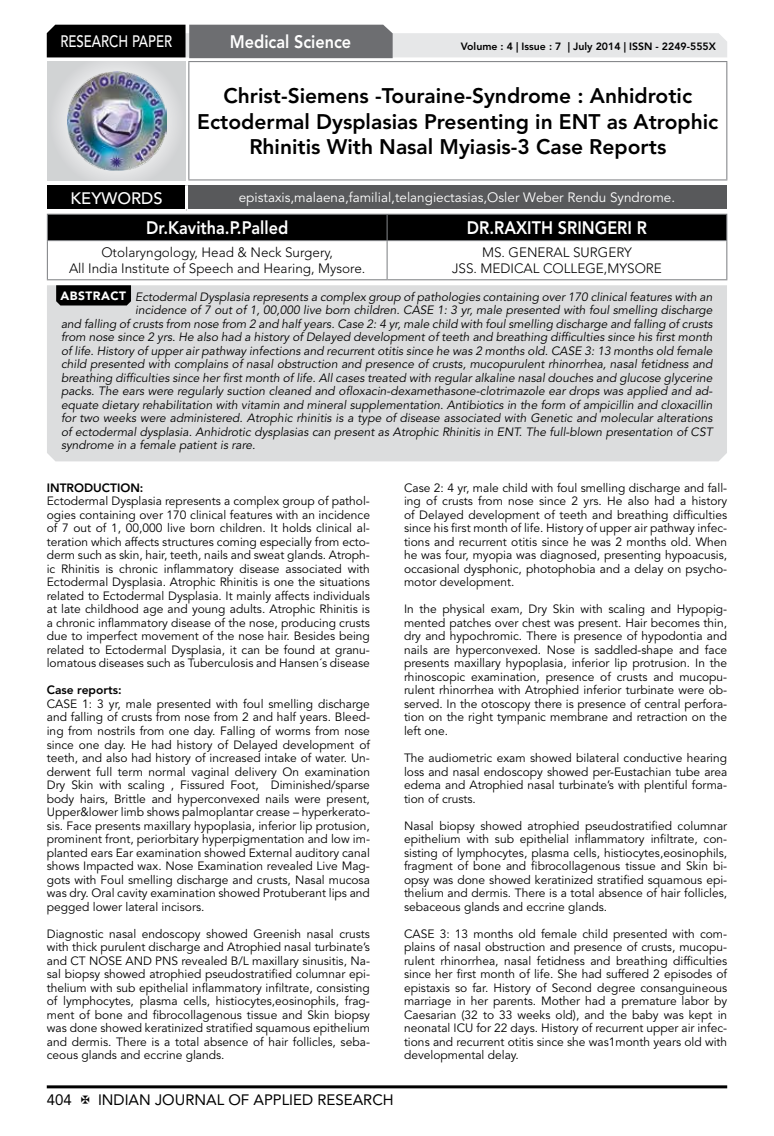
<style>
.page{position:relative;width:774px;height:1136px;background:#fff}
.page>*{position:absolute;margin:0;border:0;box-sizing:border-box;transform-origin:0 0}
.t1{font:800 21px/25.2px "Avenir LT Std";color:#000;text-align:center}
.t2{font:800 18px "Avenir LT Std";color:#fff;scale:.9 1}
.t3{font:500 16.5px "Avenir LT Std";color:#fff;scale:.8 1}
.t4{font:500 16.5px "Avenir LT Std";color:#fff}
.t5{font:15px "Avenir LT Std";color:#000}
.t6{font:300 13.5px/16.2px "Avenir LT Std";color:#000;text-align:center}
.t7{font:13.5px "Avenir LT Std";color:#fff}
.t8{font:12px/13.5px "Avenir LT Std";color:#000;text-align:justify}
.t9{font:italic 12px "Avenir LT Std";color:#000}
.t10{font:800 12px "Avenir LT Std";color:#000}
.t11{font:800 10.5px "Avenir LT Std";color:#000}
.s1{font-weight:900;font-style:normal;color:#fff}
</style>
<div class="page">
<hr style="left:47px;top:1085px;width:680px;height:3px;background:#000">
<div style="left:48px;top:62px;width:137px;height:118px;background:linear-gradient(to right,#d9dadb,#d9dadb)"></div>
<img style="left:68px;top:71px;width:99px;height:100px">
<svg style="left:47px;top:25px;width:680px;height:33px;background:#979899"></svg>
<hr style="left:188px;top:61px;width:539px;height:1px;background:#808285">
<hr style="left:188px;top:62px;width:1px;height:117px;background:#808285">
<hr style="left:726px;top:62px;width:1px;height:117px;background:#808285">
<hr style="left:188px;top:179px;width:539px;height:1px;background:#808285">
<div style="left:47px;top:214px;width:680px;height:26px;background:#000"></div>
<hr style="left:47px;top:240px;width:340px;height:1px;background:#808285">
<hr style="left:47px;top:241px;width:1px;height:38px;background:#808285">
<hr style="left:387px;top:240px;width:340px;height:1px;background:#808285">
<hr style="left:387px;top:241px;width:1px;height:38px;background:#808285">
<hr style="left:726px;top:241px;width:1px;height:38px;background:#808285">
<hr style="left:47px;top:279px;width:340px;height:1px;background:#808285">
<hr style="left:387px;top:279px;width:340px;height:1px;background:#808285">
<div style="left:47px;top:185px;width:139px;height:25px;background:#000"></div>
<div style="left:186px;top:185px;width:541px;height:25px;background:#58595b"></div>
<hr style="left:185px;top:185px;width:3px;height:24px;background:#fff">
<hr style="left:47px;top:209px;width:139px;height:3px;background:#fff">
<hr style="left:186px;top:209px;width:541px;height:3px;background:#fff">
<div style="left:47px;top:285px;width:680px;height:176px;background:#dcddde"></div>
<svg style="left:56px;top:285px;width:75px;height:20px"></svg>
<h3 class="t3" style="left:60px;top:32px;width:139px">RESEARCH PAPER</h3>
<h2 class="t2" style="left:230px;top:31px;width:136px">Medical Science</h2>
<p class="t11" style="left:461px;top:41px;width:257px">Volume : 4 | Issue : 7 | July 2014 | ISSN - 2249-555X</p>
<h1 class="t1" style="left:197px;top:84px;width:523px">Christ-Siemens -Touraine-Syndrome : Anhidrotic<br>Ectodermal Dysplasias Presenting in Ent as Atrophic<br>Rhinitis With N asal Myiasis-3 Case Reports</h1>
<h3 class="t4" style="left:71px;top:189px;width:94px">KEYWORDS</h3>
<p class="t7" style="left:239px;top:189px;width:438px">epistaxis,malaena,familial,telangiectasias,Osler Weber Rendu Syndrome.</p>
<h2 class="t2" style="left:146px;top:217px;width:159px">Dr.Kavitha.P.Palled</h2>
<h2 class="t2" style="left:467px;top:217px;width:202px">DR.RAXITH SRINGERI R</h2>
<p class="t6" style="left:69px;top:244px;width:298px">Otolaryngology, Head &amp; Neck Surgery,<br>All India Institute of Speech and Hearing, Mysore.</p>
<p class="t6" style="left:452px;top:244px;width:211px">MS. GENERAL SURGERY<br>JSS. MEDICAL COLLEGE,MYSORE</p>
<p class="t9" style="left:60px;top:290px;width:653px"><span class="s1">ABSTRACT</span> Ectodermal Dysplasia represents a complex group of pathologies containing over 170 clinical features with an</p>
<p class="t9" style="left:135px;top:303px;width:579px">incidence of 7 out of 1, 00,000 live born children. CASE 1: 3 yr, male presented with foul smelling discharge</p>
<p class="t9" style="left:61px;top:317px;width:653px">and falling of crusts from nose from 2 and half years. Case 2: 4 yr, male child with foul smelling discharge and falling of crusts</p>
<p class="t9" style="left:61px;top:330px;width:653px">from nose since 2 yrs. He also had a history of Delayed development of teeth and breathing difficulties since his first month</p>
<p class="t9" style="left:61px;top:344px;width:653px">of life. History of upper air pathway infections and recurrent otitis since he was 2 months old. CASE 3: 13 months old female</p>
<p class="t9" style="left:61px;top:357px;width:653px">child presented with complains of nasal obstruction and presence of crusts, mucopurulent rhinorrhea, nasal fetidness and</p>
<p class="t9" style="left:61px;top:371px;width:653px">breathing difficulties since her first month of life. All cases treated with regular alkaline nasal douches and glucose glycerine</p>
<p class="t9" style="left:61px;top:384px;width:653px">packs. The ears were regularly suction cleaned and ofloxacin-dexamethasone-clotrimazole ear drops was applied and ad-</p>
<p class="t9" style="left:61px;top:398px;width:653px">equate dietary rehabilitation with vitamin and mineral supplementation. Antibiotics in the form of ampicillin and cloxacillin</p>
<p class="t9" style="left:61px;top:411px;width:653px">for two weeks were administered. Atrophic rhinitis is a type of disease associated with Genetic and molecular alterations</p>
<p class="t9" style="left:61px;top:425px;width:653px">of ectodermal dysplasia. Anhidrotic dysplasias can present as Atrophic Rhinitis in ENT. The full-blown presentation of CST</p>
<p class="t9" style="left:61px;top:438px;width:196px">syndrome in a female patient is rare.</p>
<p class="t10" style="left:47px;top:480px;width:98px">INTRODUCTION:</p>
<p class="t8" style="left:47px;top:494px;width:325px">Ectodermal Dysplasia represents a complex group of pathol&shy;ogies containing over 170 clinical features with an incidence of 7 out of 1, 00,000 live born children. It holds clinical al&shy;teration which affects structures coming especially from ecto&shy;derm such as skin, hair, teeth, nails and sweat glands. Atroph&shy;ic Rhinitis is chronic inflammatory disease associated with Ectodermal Dysplasia. Atrophic Rhinitis is one the situations related to Ectodermal Dysplasia. It mainly affects individuals at late childhood age and young adults. Atrophic Rhinitis is a chronic inflammatory disease of the nose, producing crusts due to imperfect movement of the nose hair. Besides being related to Ectodermal Dysplasia, it can be found at granu&shy;lomatous diseases such as Tuberculosis and Hansen´s disease</p>
<p class="t10" style="left:47px;top:683px;width:76px">Case reports:</p>
<p class="t8" style="left:47px;top:697px;width:325px">CASE 1: 3 yr, male presented with foul smelling discharge and falling of crusts from nose from 2 and half years. Bleed&shy;ing from nostrils from one day. Falling of worms from nose since one day. He had history of Delayed development of teeth, and also had history of increased intake of water. Un&shy;derwent full term normal vaginal delivery On examination Dry Skin with scaling , Fissured Foot, Diminished/sparse body hairs, Brittle and hyperconvexed nails were present, Upper&amp;lower limb shows palmoplantar crease – hyperkerato&shy;sis. Face presents maxillary hypoplasia, inferior lip protusion, prominent front, periorbitary hyperpigmentation and low im&shy;planted ears Ear examination showed External auditory canal shows Impacted wax. Nose Examination revealed Live Mag&shy;gots with Foul smelling discharge and crusts, Nasal mucosa was dry. Oral cavity examination showed Protuberant lips and pegged lower lateral incisors.</p>
<p class="t8" style="left:47px;top:926px;width:325px">Diagnostic nasal endoscopy showed Greenish nasal crusts with thick purulent discharge and Atrophied nasal turbinate’s and CT NOSE AND PNS revealed B/L maxillary sinusitis, Na&shy;sal biopsy showed atrophied pseudostratified columnar epi&shy;thelium with sub epithelial inflammatory infiltrate, consisting of lymphocytes, plasma cells, histiocytes,eosinophils, frag&shy;ment of bone and fibrocollagenous tissue and Skin biopsy was done showed keratinized stratified squamous epithelium and dermis. There is a total absence of hair follicles, seba&shy;ceous glands and eccrine glands.</p>
<p class="t8" style="left:404px;top:481px;width:325px">Case 2: 4 yr, male child with foul smelling discharge and fall&shy;ing of crusts from nose since 2 yrs. He also had a history of Delayed development of teeth and breathing difficulties since his first month of life. History of upper air pathway infec&shy;tions and recurrent otitis since he was 2 months old. When he was four, myopia was diagnosed, presenting hypoacusis, occasional dysphonic, photophobia and a delay on psycho&shy;motor development.</p>
<p class="t8" style="left:404px;top:602px;width:325px">In the physical exam, Dry Skin with scaling and Hypopig&shy;mented patches over chest was present. Hair becomes thin, dry and hypochromic. There is presence of hypodontia and nails are hyperconvexed. Nose is saddled-shape and face presents maxillary hypoplasia, inferior lip protrusion. In the rhinoscopic examination, presence of crusts and mucopu&shy;rulent rhinorrhea with Atrophied inferior turbinate were ob&shy;served. In the otoscopy there is presence of central perfora&shy;tion on the right tympanic membrane and retraction on the left one.</p>
<p class="t8" style="left:404px;top:751px;width:325px">The audiometric exam showed bilateral conductive hearing loss and nasal endoscopy showed per-Eustachian tube area edema and Atrophied nasal turbinate’s with plentiful forma&shy;tion of crusts.</p>
<p class="t8" style="left:404px;top:818px;width:325px">Nasal biopsy showed atrophied pseudostratified columnar epithelium with sub epithelial inflammatory infiltrate, con&shy;sisting of lymphocytes, plasma cells, histiocytes,eosinophils, fragment of bone and fibrocollagenous tissue and Skin bi&shy;opsy was done showed keratinized stratified squamous epi&shy;thelium and dermis. There is a total absence of hair follicles, sebaceous glands and eccrine glands.</p>
<p class="t8" style="left:404px;top:926px;width:325px">CASE 3: 13 months old female child presented with com&shy;plains of nasal obstruction and presence of crusts, mucopu&shy;rulent rhinorrhea, nasal fetidness and breathing difficulties since her first month of life. She had suffered 2 episodes of epistaxis so far. History of Second degree consanguineous marriage in her parents. Mother had a premature labor by Caesarian (32 to 33 weeks old), and the baby was kept in neonatal ICU for 22 days. History of recurrent upper air infec&shy;tions and recurrent otitis since she was1month years old with developmental delay.</p>
<p class="t5" style="left:47px;top:1090px;width:27px">404</p>
<p class="t5" style="left:98px;top:1090px;width:297px">INDIAN JOURNAL OF APPLIED RESEARCH</p>
</div>
